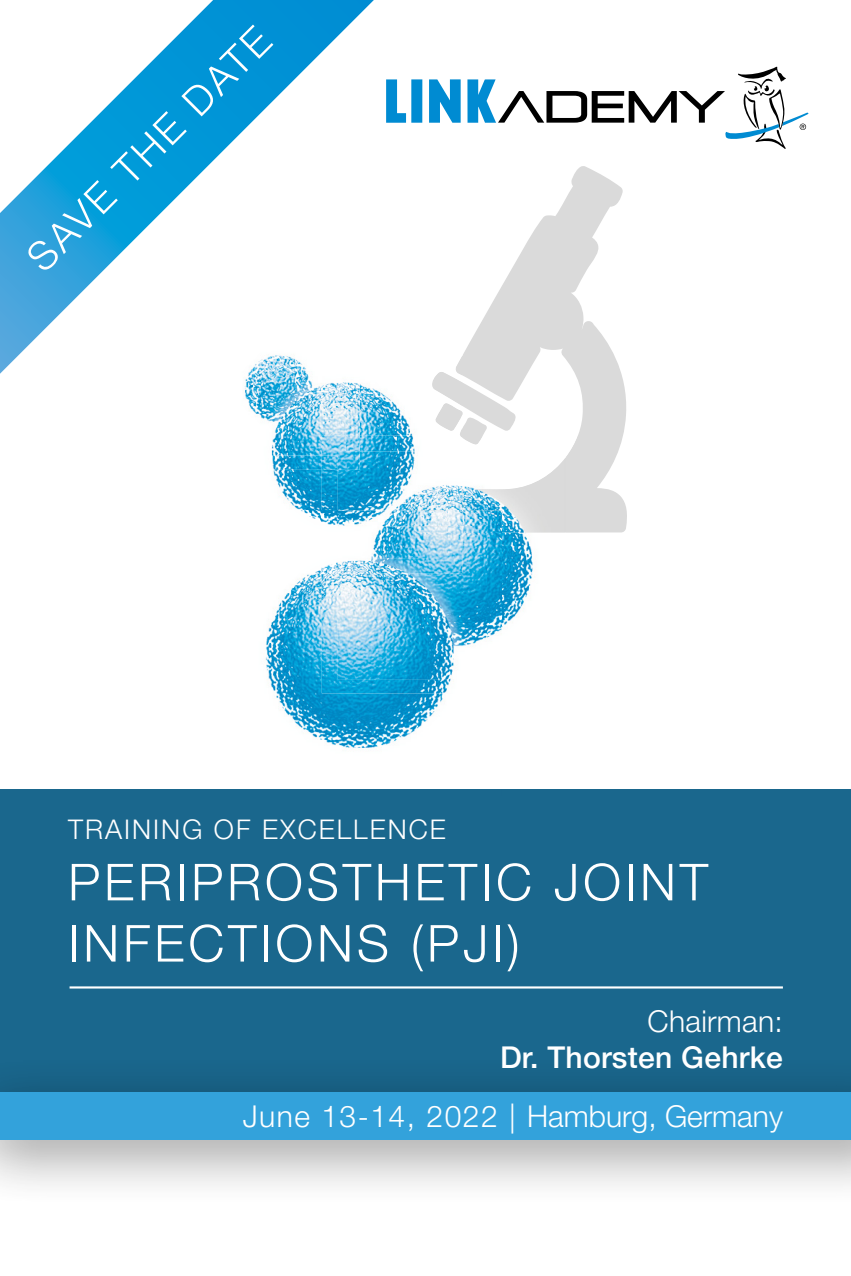
<style>
.page{position:relative;width:851px;height:1276px;background:#fff}
.page>*{position:absolute;margin:0;border:0;box-sizing:border-box;transform-origin:0 0}
.t1{font:300 51px/61.2px "Helvetica Neue LT Pro";letter-spacing:.075em;color:#fff}
.t2{font:300 40.2px "Helvetica Neue LT Pro";color:#fff}
.t3{font:300 30px "Helvetica Neue LT Pro";letter-spacing:.01em;color:#fff}
.t4{font:500 30px "Helvetica Neue LT Pro";letter-spacing:.01em;color:#fff}
.t5{font:300 27px "Helvetica Neue LT Pro";letter-spacing:.075em;color:#fff}
</style>
<div class="page">
<svg style="left:462px;top:166px;width:165px;height:366px;fill:#dedede"></svg>
<img style="left:456px;top:357px;width:6px;height:15px">
<img style="left:448px;top:485px;width:14px;height:25px">
<img style="left:273px;top:384px;width:140px;height:126px">
<img style="left:272px;top:382px;width:87px;height:88px">
<img style="left:244px;top:374px;width:101px;height:81px">
<img style="left:462px;top:435px;width:118px;height:98px">
<img style="left:565px;top:435px;width:15px;height:97px">
<svg style="left:432px;top:372px;width:83px;height:72px"></svg>
<img style="left:322px;top:435px;width:126px;height:75px">
<img style="left:322px;top:435px;width:37px;height:35px">
<img style="left:322px;top:435px;width:23px;height:20px">
<img style="left:462px;top:451px;width:103px;height:177px">
<img style="left:462px;top:457px;width:103px;height:75px">
<img style="left:338px;top:451px;width:110px;height:59px">
<img style="left:338px;top:451px;width:21px;height:19px">
<svg style="left:338px;top:451px;width:7px;height:4px"></svg>
<img style="left:414px;top:489px;width:34px;height:21px">
<img style="left:301px;top:510px;width:161px;height:16px">
<img style="left:487px;top:532px;width:15px;height:106px">
<img style="left:462px;top:510px;width:40px;height:22px">
<img style="left:265px;top:573px;width:178px;height:175px">
<img style="left:315px;top:562px;width:23px;height:11px">
<img style="left:322px;top:573px;width:132px;height:120px">
<img style="left:338px;top:532px;width:149px;height:147px">
<img style="left:448px;top:526px;width:39px;height:6px">
<img style="left:338px;top:532px;width:124px;height:41px">
<img style="left:338px;top:526px;width:110px;height:32px">
<svg style="left:386px;top:79px;width:20px;height:44px"></svg>
<svg style="left:429px;top:79px;width:31px;height:44px"></svg>
<div style="left:411px;top:79px;width:11px;height:44px;background:#008bd2"></div>
<svg style="left:467px;top:67px;width:341px;height:82px"></svg>
<svg style="left:0;top:0;width:374px;height:374px"></svg>
<div style="left:0;top:789px;width:850px;height:303px;background:#1a678d"></div>
<div style="left:0;top:1052px;width:850px;height:156px;background:#000;opacity:.5"></div>
<div style="left:0;top:1092px;width:850px;height:48px;background:#33a2db"></div>
<hr style="left:70px;top:986px;width:712px;height:2px;background:#fff">
<h2 class="t2" style="left:17px;top:246px;width:327px;rotate:-45deg">SAVE THE DATE</h2>
<p class="t5" style="left:68px;top:813px;width:379px">TRAINING OF EXCELLENCE</p>
<h1 class="t1" style="left:68px;top:850px;width:641px">PERIPROSTHETIC JOINT<br>INFECTIONS (PJI)</h1>
<p class="t3" style="left:647px;top:1002px;width:137px">Chairman:</p>
<p class="t4" style="left:500px;top:1039px;width:284px">Dr. Thorsten Gehrke</p>
<p class="t3" style="left:243px;top:1097px;width:541px">June 13-14, 2022 | Hamburg, Germany</p>
</div>
